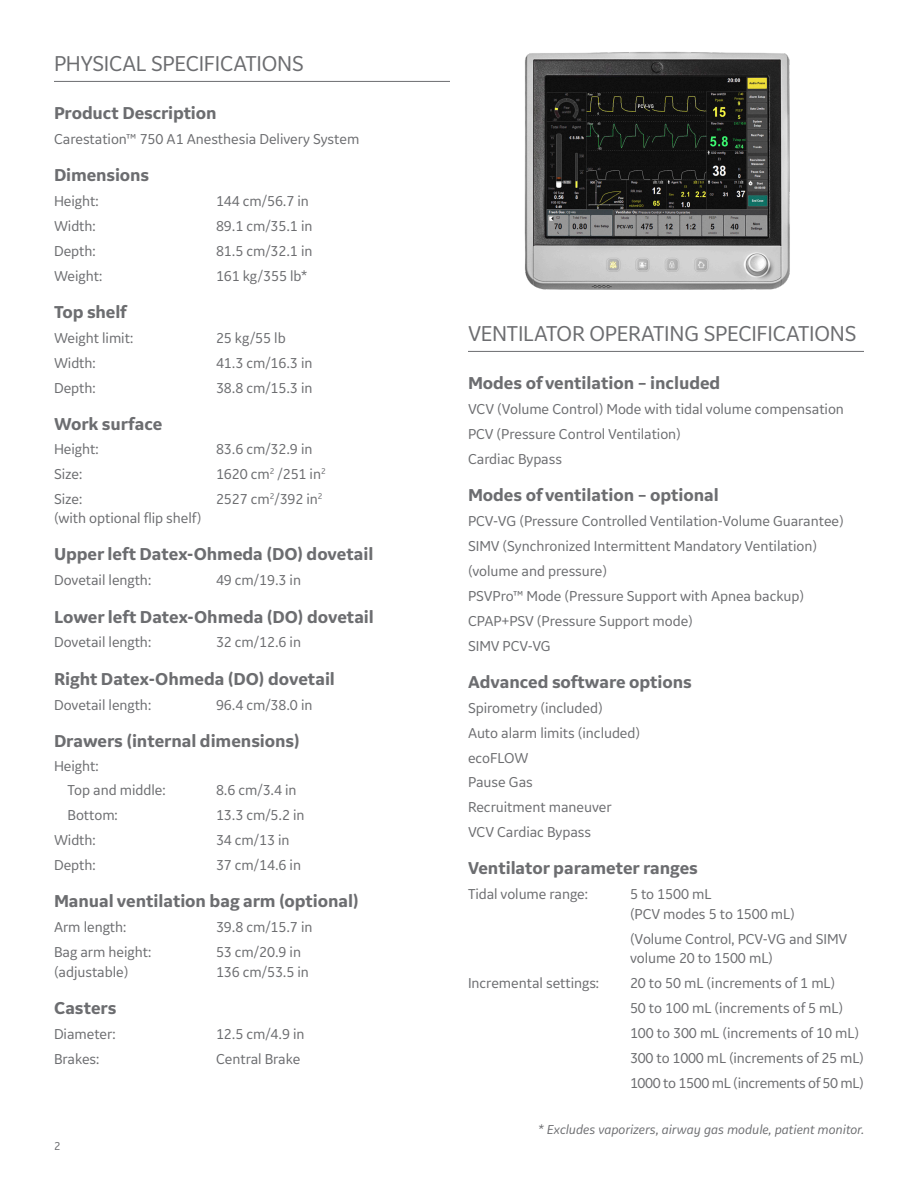
<style>
.page{position:relative;width:918px;height:1188px;background:#fff}
.page>*{position:absolute;margin:0;border:0;box-sizing:border-box;transform-origin:0 0}
._15pt_16-topic_head{font:22.5px "GE Inspira Sans";letter-spacing:-.01em;color:#6c6d70}
._12pt_14-spec_sub-su{font:700 18px "GE Inspira Sans";letter-spacing:-.005em;color:#6c6d70}
._12pt_14-spec_subhea{font:700 18px "GE Inspira Sans";letter-spacing:-.01em;color:#6c6d70}
._10pt_12-body_text_l{font:15px/19.5px "GE Inspira Sans";letter-spacing:-.005em;color:#6c6d70}
._10pt_12-body_text_l-2{font:15px "GE Inspira Sans";letter-spacing:-.025em;color:#6c6d70}
._6pt_7_5-legal_footn{font:italic 13.5px "GE Inspira Sans";color:#6c6d70}
._9_5pt_12-body_text{font:12px "GE Inspira Sans";color:#6c6d70}
</style>
<div class="page">
<hr style="left:54px;top:81px;width:396px;height:1px;background:#6c6d70">
<hr style="left:468px;top:351px;width:396px;height:1px;background:#6c6d70">
<img style="left:524px;top:51px;width:266px;height:239px">
<p class="_15pt_16-topic_head" style="left:54px;top:50px;width:251px">PHYSICAL SPECIFICATIONS</p>
<p class="_12pt_14-spec_subhea" style="left:54px;top:102px;width:164px">Product Description</p>
<p class="_10pt_12-body_text_l" style="left:54px;top:129px;width:307px">Carestation™ 750 A1 Anesthesia Delivery System</p>
<p class="_12pt_14-spec_subhea" style="left:54px;top:164px;width:97px">Dimensions</p>
<p class="_10pt_12-body_text_l" style="left:54px;top:191px;width:46px">Height:</p>
<p class="_10pt_12-body_text_l" style="left:216px;top:191px;width:95px">144 cm/56.7 in</p>
<p class="_10pt_12-body_text_l" style="left:54px;top:216px;width:43px">Width:</p>
<p class="_10pt_12-body_text_l" style="left:216px;top:216px;width:98px">89.1 cm/35.1 in</p>
<p class="_10pt_12-body_text_l" style="left:54px;top:241px;width:43px">Depth:</p>
<p class="_10pt_12-body_text_l" style="left:216px;top:241px;width:98px">81.5 cm/32.1 in</p>
<p class="_10pt_12-body_text_l" style="left:54px;top:266px;width:50px">Weight:</p>
<p class="_10pt_12-body_text_l" style="left:216px;top:266px;width:93px">161 kg/355 lb*</p>
<p class="_12pt_14-spec_subhea" style="left:54px;top:301px;width:74px">Top shelf</p>
<p class="_10pt_12-body_text_l" style="left:54px;top:328px;width:81px">Weight limit:</p>
<p class="_10pt_12-body_text_l" style="left:216px;top:328px;width:71px">25 kg/55 lb</p>
<p class="_10pt_12-body_text_l" style="left:54px;top:353px;width:43px">Width:</p>
<p class="_10pt_12-body_text_l" style="left:216px;top:353px;width:98px">41.3 cm/16.3 in</p>
<p class="_10pt_12-body_text_l" style="left:54px;top:378px;width:43px">Depth:</p>
<p class="_10pt_12-body_text_l" style="left:216px;top:378px;width:98px">38.8 cm/15.3 in</p>
<p class="_12pt_14-spec_sub-su" style="left:54px;top:413px;width:110px">Work surface</p>
<p class="_10pt_12-body_text_l" style="left:54px;top:439px;width:46px">Height:</p>
<p class="_10pt_12-body_text_l" style="left:216px;top:439px;width:98px">83.6 cm/32.9 in</p>
<p class="_10pt_12-body_text_l" style="left:54px;top:464px;width:30px">Size:</p>
<p class="_10pt_12-body_text_l" style="left:216px;top:464px;width:111px">1620 cm<sup>2</sup> /251 in<sup>2</sup></p>
<p class="_10pt_12-body_text_l" style="left:54px;top:489px;width:30px">Size:</p>
<p class="_10pt_12-body_text_l" style="left:216px;top:489px;width:108px">2527 cm<sup>2</sup>/392 in<sup>2</sup></p>
<p class="_10pt_12-body_text_l" style="left:54px;top:508px;width:149px">(with optional flip shelf)</p>
<p class="_12pt_14-spec_sub-su" style="left:54px;top:543px;width:321px">Upper left Datex-Ohmeda (DO) dovetail</p>
<p class="_10pt_12-body_text_l" style="left:54px;top:570px;width:99px">Dovetail length:</p>
<p class="_10pt_12-body_text_l" style="left:216px;top:570px;width:87px">49 cm/19.3 in</p>
<p class="_12pt_14-spec_sub-su" style="left:54px;top:605px;width:321px">Lower left Datex-Ohmeda (DO) dovetail</p>
<p class="_10pt_12-body_text_l" style="left:54px;top:632px;width:99px">Dovetail length:</p>
<p class="_10pt_12-body_text_l" style="left:216px;top:632px;width:87px">32 cm/12.6 in</p>
<p class="_12pt_14-spec_sub-su" style="left:54px;top:667px;width:283px">Right Datex-Ohmeda (DO) dovetail</p>
<p class="_10pt_12-body_text_l" style="left:54px;top:694px;width:99px">Dovetail length:</p>
<p class="_10pt_12-body_text_l" style="left:216px;top:694px;width:98px">96.4 cm/38.0 in</p>
<p class="_12pt_14-spec_sub-su" style="left:54px;top:730px;width:247px">Drawers (internal dimensions)</p>
<p class="_10pt_12-body_text_l" style="left:54px;top:755px;width:46px">Height:</p>
<p class="_10pt_12-body_text_l" style="left:68px;top:780px;width:100px">Top and middle:</p>
<p class="_10pt_12-body_text_l" style="left:216px;top:780px;width:82px">8.6 cm/3.4 in</p>
<p class="_10pt_12-body_text_l" style="left:68px;top:805px;width:52px">Bottom:</p>
<p class="_10pt_12-body_text_l" style="left:216px;top:805px;width:90px">13.3 cm/5.2 in</p>
<p class="_10pt_12-body_text_l" style="left:54px;top:830px;width:43px">Width:</p>
<p class="_10pt_12-body_text_l" style="left:216px;top:830px;width:75px">34 cm/13 in</p>
<p class="_10pt_12-body_text_l" style="left:54px;top:855px;width:43px">Depth:</p>
<p class="_10pt_12-body_text_l" style="left:216px;top:855px;width:87px">37 cm/14.6 in</p>
<p class="_12pt_14-spec_sub-su" style="left:54px;top:890px;width:306px">Manual ventilation bag arm (optional)</p>
<p class="_10pt_12-body_text_l" style="left:54px;top:917px;width:74px">Arm length:</p>
<p class="_10pt_12-body_text_l" style="left:216px;top:917px;width:98px">39.8 cm/15.7 in</p>
<p class="_10pt_12-body_text_l" style="left:54px;top:942px;width:99px">Bag arm height:</p>
<p class="_10pt_12-body_text_l" style="left:216px;top:942px;width:87px">53 cm/20.9 in</p>
<p class="_10pt_12-body_text_l" style="left:54px;top:962px;width:76px">(adjustable)</p>
<p class="_10pt_12-body_text_l" style="left:216px;top:962px;width:95px">136 cm/53.5 in</p>
<p class="_12pt_14-spec_sub-su" style="left:54px;top:997px;width:64px">Casters</p>
<p class="_10pt_12-body_text_l" style="left:54px;top:1024px;width:63px">Diameter:</p>
<p class="_10pt_12-body_text_l" style="left:216px;top:1024px;width:90px">12.5 cm/4.9 in</p>
<p class="_10pt_12-body_text_l" style="left:54px;top:1049px;width:47px">Brakes:</p>
<p class="_10pt_12-body_text_l" style="left:216px;top:1049px;width:86px">Central Brake</p>
<p class="_9_5pt_12-body_text" style="left:54px;top:1139px;width:8px">2</p>
<p class="_15pt_16-topic_head" style="left:468px;top:320px;width:390px">VENTILATOR OPERATING SPECIFICATIONS</p>
<p class="_12pt_14-spec_sub-su" style="left:468px;top:372px;width:254px">Modes of ventilation – included</p>
<p class="_10pt_12-body_text_l" style="left:468px;top:399px;width:378px">VCV (Volume Control) Mode with tidal volume compensation</p>
<p class="_10pt_12-body_text_l" style="left:468px;top:424px;width:214px">PCV (Pressure Control Ventilation)</p>
<p class="_10pt_12-body_text_l" style="left:468px;top:449px;width:96px">Cardiac Bypass</p>
<p class="_12pt_14-spec_sub-su" style="left:468px;top:484px;width:252px">Modes of ventilation – optional</p>
<p class="_10pt_12-body_text_l" style="left:468px;top:511px;width:377px">PCV-VG (Pressure Controlled Ventilation-Volume Guarantee)</p>
<p class="_10pt_12-body_text_l" style="left:468px;top:536px;width:351px">SIMV (Synchronized Intermittent Mandatory Ventilation)</p>
<p class="_10pt_12-body_text_l" style="left:468px;top:561px;width:141px">(volume and pressure)</p>
<p class="_10pt_12-body_text_l" style="left:468px;top:586px;width:338px">PSVPro™ Mode (Pressure Support with Apnea backup)</p>
<p class="_10pt_12-body_text_l" style="left:468px;top:611px;width:226px">CPAP+PSV (Pressure Support mode)</p>
<p class="_10pt_12-body_text_l" style="left:468px;top:635px;width:84px">SIMV PCV-VG</p>
<p class="_12pt_14-spec_sub-su" style="left:468px;top:671px;width:225px">Advanced software options</p>
<p class="_10pt_12-body_text_l" style="left:468px;top:698px;width:136px">Spirometry (included)</p>
<p class="_10pt_12-body_text_l" style="left:468px;top:722px;width:174px">Auto alarm limits (included)</p>
<p class="_10pt_12-body_text_l" style="left:468px;top:747px;width:62px">ecoFLOW</p>
<p class="_10pt_12-body_text_l" style="left:468px;top:772px;width:66px">Pause Gas</p>
<p class="_10pt_12-body_text_l" style="left:468px;top:797px;width:145px">Recruitment maneuver</p>
<p class="_10pt_12-body_text_l" style="left:468px;top:822px;width:125px">VCV Cardiac Bypass</p>
<p class="_12pt_14-spec_sub-su" style="left:468px;top:857px;width:231px">Ventilator parameter ranges</p>
<p class="_10pt_12-body_text_l" style="left:468px;top:884px;width:122px">Tidal volume range:</p>
<p class="_10pt_12-body_text_l" style="left:630px;top:884px;width:166px">5 to 1500 mL<br>(PCV modes 5 to 1500 mL)</p>
<p class="_10pt_12-body_text_l" style="left:630px;top:929px;width:219px">(Volume Control, PCV-VG and SIMV volume 20 to 1500 mL)</p>
<p class="_10pt_12-body_text_l" style="left:468px;top:973px;width:133px">Incremental settings:</p>
<p class="_10pt_12-body_text_l" style="left:630px;top:973px;width:207px">20 to 50 mL (increments of 1 mL)</p>
<p class="_10pt_12-body_text_l" style="left:630px;top:998px;width:215px">50 to 100 mL (increments of 5 mL)</p>
<p class="_10pt_12-body_text_l" style="left:630px;top:1023px;width:231px">100 to 300 mL (increments of 10 mL)</p>
<p class="_10pt_12-body_text_l" style="left:630px;top:1048px;width:236px">300 to 1000 mL (increments of 25 mL)</p>
<p class="_10pt_12-body_text_l-2" style="left:630px;top:1073px;width:236px">1000 to 1500 mL (increments of 50 mL)</p>
<p class="_6pt_7_5-legal_footn" style="left:538px;top:1121px;width:327px">* Excludes vaporizers, airway gas module, patient monitor.</p>
</div>
